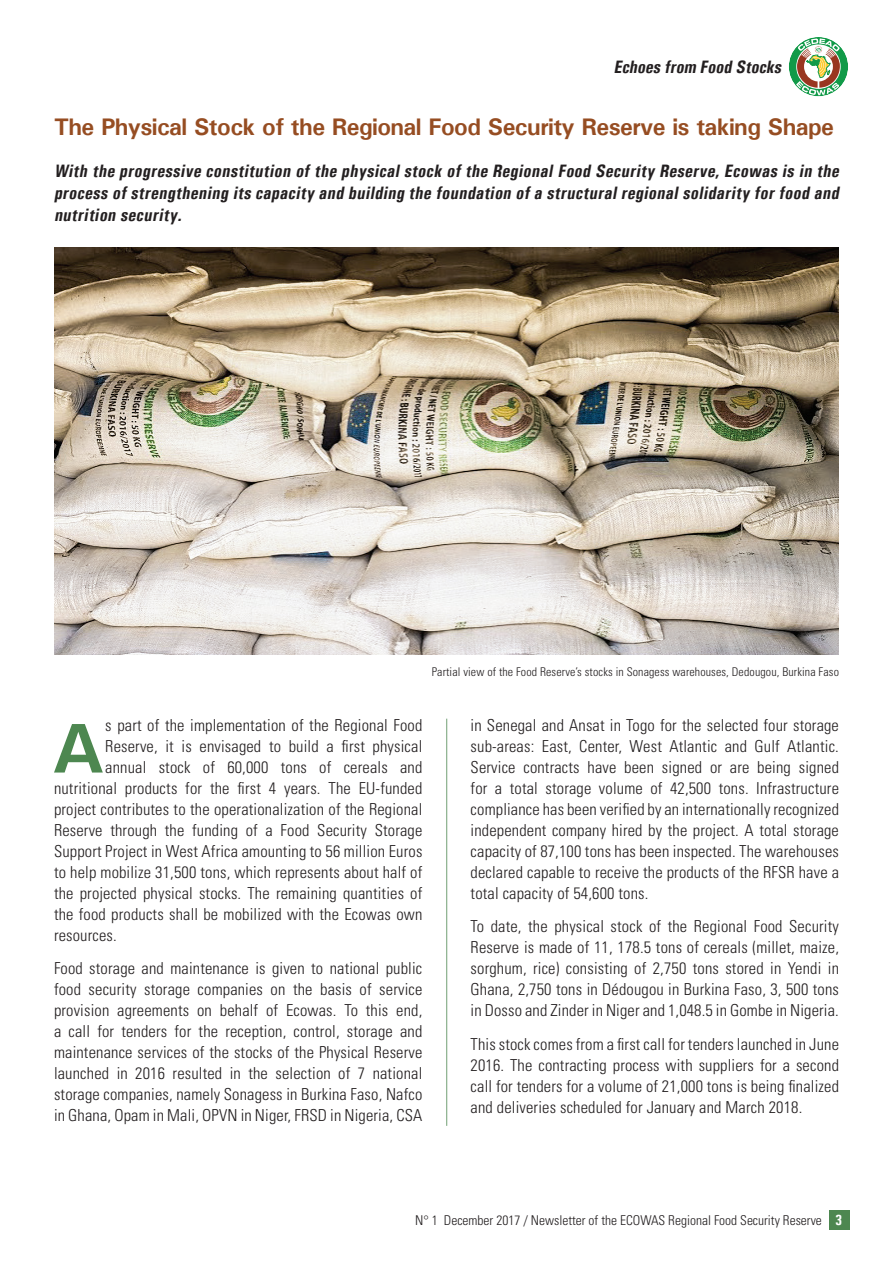
<style>
.page{position:relative;width:893px;height:1263px;background:#fff}
.page>*{position:absolute;margin:0;border:0;box-sizing:border-box;transform-origin:0 0}
.t1{font:700 70.5px "Univers";color:#4d8750}
.t2{font:700 24px "Univers";letter-spacing:-.025em;color:#964d22}
.t3{font:italic 700 condensed 18px/21.6px "Univers";color:#231f20;text-align:justify}
.t4{font:300 condensed 16.5px/21px "Univers LT Std";letter-spacing:.01em;color:#231f20;text-align:justify}
.t5{font:300 condensed 13.5px "Univers LT Std";color:#231f20}
.t6{font:300 condensed 12px "Univers LT Std";letter-spacing:.01em;color:#231f20}
.s1{font-family:"Univers";font-weight:700;font-size:15px;color:#fff}
</style>
<div class="page">
<svg style="left:789px;top:37px;width:59px;height:59px"></svg>
<div style="left:829px;top:1210px;width:20px;height:19px;background:#4d8750"></div>
<hr style="left:446px;top:719px;width:1px;height:407px;background:#4d8750">
<img style="left:54px;top:248px;width:785px;height:407px">
<p class="t3" style="left:613px;top:56px;width:173px">Echoes from Food Stocks</p>
<p class="t2" style="left:54px;top:111px;width:782px">The Physical Stock of the Regional Food Security Reserve is taking Shape</p>
<p class="t3" style="left:54px;top:160px;width:790px">With the progressive constitution ofthe physicalstock ofthe RegionalFood Security Reserve,Ecowas is in the process ofstrengthening its capacity and building the foundation ofa structuralregionalsolidarity forfood and nutrition security.</p>
<p class="t6" style="left:432px;top:664px;width:409px">Partial view of the Food Reserve’s stocks in Sonagess warehouses, Dedougou, Burkina Faso</p>
<p class="t1" style="left:53px;top:703px;width:54px">A</p>
<p class="t4" style="left:105px;top:714px;width:319px">s part of the implementation of the Regional Food</p>
<p class="t4" style="left:105px;top:735px;width:319px">Reserve, it is envisaged to build a first physical</p>
<p class="t4" style="left:105px;top:756px;width:319px">annual stock of 60,000 tons of cereals and</p>
<p class="t4" style="left:54px;top:777px;width:370px">nutritional products for the first 4 years. The EU-funded</p>
<p class="t4" style="left:54px;top:798px;width:370px">project contributes to the operationalization of the Regional</p>
<p class="t4" style="left:54px;top:819px;width:370px">Reserve through the funding of a Food Security Storage</p>
<p class="t4" style="left:54px;top:840px;width:370px">Support Project in West Africa amounting to 56 million Euros</p>
<p class="t4" style="left:54px;top:861px;width:370px">to help mobilize 31,500 tons, which represents about half of</p>
<p class="t4" style="left:54px;top:882px;width:370px">the projected physical stocks. The remaining quantities of</p>
<p class="t4" style="left:54px;top:903px;width:370px">the food products shall be mobilized with the Ecowas own</p>
<p class="t4" style="left:54px;top:924px;width:64px">resources.</p>
<p class="t4" style="left:54px;top:958px;width:370px">Food storage and maintenance is given to national public food security storage companies on the basis of service provision agreements on behalf of Ecowas. To this end, a call for tenders for the reception, control, storage and maintenance services of the stocks of the Physical Reserve launched in 2016 resulted in the selection of 7 national storage companies, namely Sonagess in Burkina Faso, Nafco in Ghana, Opam in Mali, OPVN in Niger, FRSD in Nigeria, CSA</p>
<p class="t4" style="left:471px;top:714px;width:370px">in Senegal and Ansat in Togo for the selected four storage sub-areas: East, Center, West Atlantic and Gulf Atlantic.<br>Service contracts have been signed or are being signed for a total storage volume of 42,500 tons. Infrastructure compliance has been verified by an internationally recognized independent company hired by the project. A total storage capacity of 87,100 tons has been inspected. The warehouses declared capable to receive the products of the RFSR have a total capacity of 54,600 tons.</p>
<p class="t4" style="left:471px;top:916px;width:370px">To date, the physical stock of the Regional Food Security Reserve is made of 11, 178.5 tons of cereals (millet, maize, sorghum, rice) consisting of 2,750 tons stored in Yendi in Ghana, 2,750 tons in Dédougou in Burkina Faso, 3, 500 tons in Dosso and Zinder in Niger and 1,048.5 in Gombe in Nigeria.</p>
<p class="t4" style="left:471px;top:1034px;width:370px">This stock comes from a first call for tenders launched in June 2016. The contracting process with suppliers for a second call for tenders for a volume of 21,000 tons is being finalized and deliveries scheduled for January and March 2018.</p>
<p class="t5" style="left:415px;top:1212px;width:429px">N° 1 December 2017 / Newsletter of the ECOWAS Regional Food Security Reserve <span class="s1">3</span></p>
</div>
